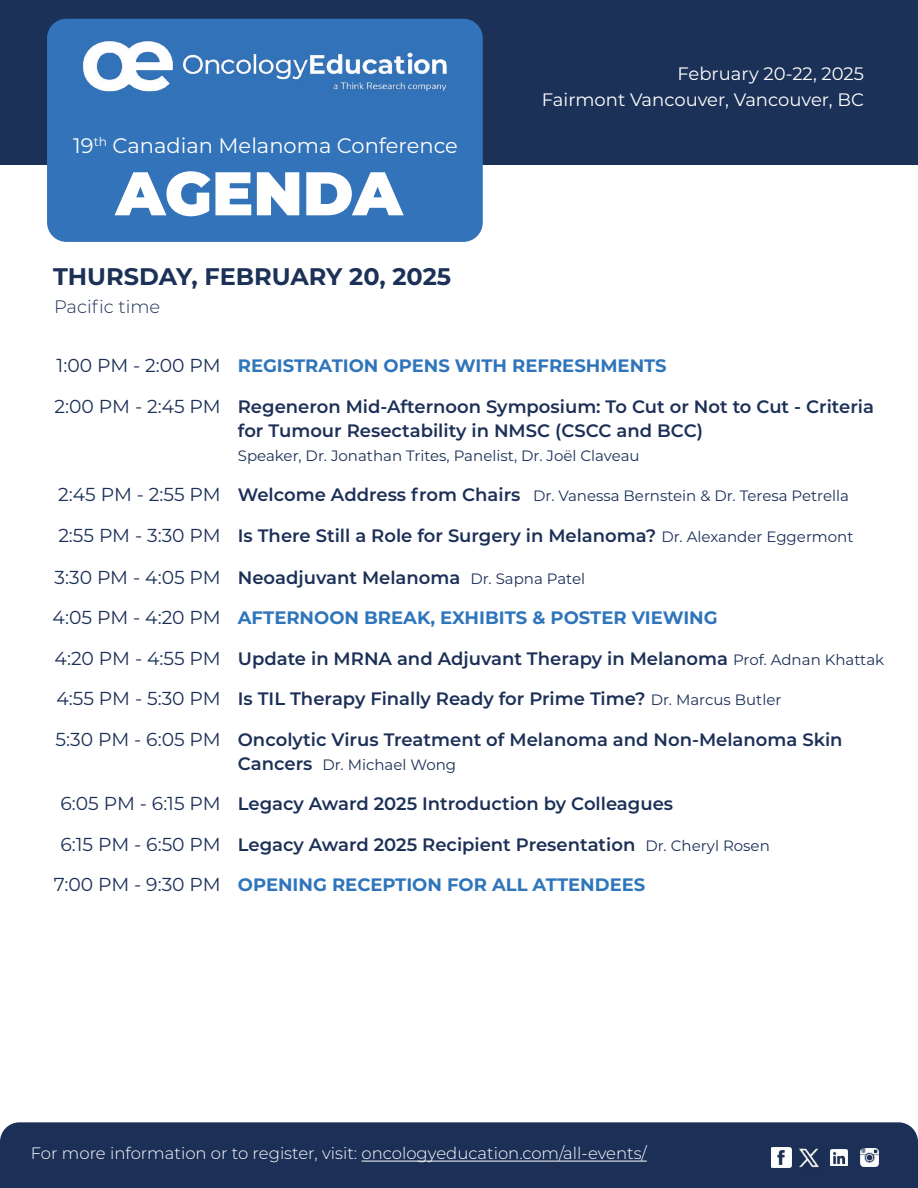
<style>
.page{position:relative;width:918px;height:1188px;background:#fff}
.page>*{position:absolute;margin:0;border:0;box-sizing:border-box;transform-origin:0 0}
.t1{font:900 61.5px "Montserrat";color:#fff}
.t2{font:700 24px "Montserrat";color:#1b3157}
.t3{font:21px "Montserrat";color:#fff}
.t4{font:18.75px/40.5px "Montserrat";letter-spacing:-.005em;color:#1c3057}
.t5{font:600 18px/24px "Montserrat";color:#1c3057}
.t6{font:700 18px "Montserrat";color:#2f75bb}
.t7{font:18px/25.5px "Montserrat";color:#fff;text-align:right}
.t8{font:300 18px "Montserrat";color:#1c3057}
.t9{font:300 16.5px "Montserrat";color:#fff}
.t10{font:15px "Montserrat";color:#1c3057}
.s1{font-weight:600;font-size:18px}
.s2{font-weight:400;font-size:15px}
</style>
<div class="page">
<div style="left:0;top:0;width:918px;height:164px;background:#1b3157"></div>
<div style="left:0;top:1122px;width:918px;height:66px;background:#1c3057"></div>
<div style="left:47px;top:19px;width:436px;height:223px;background:#3373ba;border-radius:19px"></div>
<img style="left:82px;top:40px;width:365px;height:52px">
<hr style="left:362px;top:1161px;width:285px;height:1px;background:#fff">
<img style="left:772px;top:1147px;width:19px;height:21px">
<img style="left:796px;top:1147px;width:26px;height:21px">
<img style="left:831px;top:1149px;width:17px;height:17px">
<img style="left:861px;top:1149px;width:17px;height:17px">
<p class="t3" style="left:73px;top:131px;width:386px">19<sup>th</sup> Canadian Melanoma Conference</p>
<h1 class="t1" style="left:116px;top:147px;width:288px">AGENDA</h1>
<h2 class="t2" style="left:53px;top:259px;width:400px">THURSDAY, FEBRUARY 20, 2025</h2>
<p class="t8" style="left:54px;top:294px;width:108px">Pacific time</p>
<p class="t7" style="left:542px;top:60px;width:324px">February 20-22, 2025<br>Fairmont Vancouver, Vancouver, BC</p>
<p class="t4" style="left:55px;top:345px;width:168px">1:00 PM - 2:00 PM<br>2:00 PM - 2:45 PM</p>
<p class="t4" style="left:58px;top:474px;width:164px">2:45 PM - 2:55 PM<br>2:55 PM - 3:30 PM</p>
<p class="t4" style="left:53px;top:556px;width:170px;text-align:justify">3:30 PM - 4:05 PM 4:05 PM - 4:20 PM 4:20 PM - 4:55 PM 4:55 PM - 5:30 PM 5:30 PM - 6:05 PM</p>
<p class="t4" style="left:54px;top:783px;width:169px;text-align:center">6:05 PM - 6:15 PM<br>6:15 PM - 6:50 PM<br>7:00 PM - 9:30 PM</p>
<p class="t6" style="left:238px;top:353px;width:430px">REGISTRATION OPENS WITH REFRESHMENTS</p>
<p class="t5" style="left:238px;top:394px;width:638px">Regeneron Mid-Afternoon Symposium: To Cut or Not to Cut - Criteria for Tumour Resectability in NMSC (CSCC and BCC)</p>
<p class="t10" style="left:238px;top:445px;width:403px">Speaker, Dr. Jonathan Trites, Panelist, Dr. Joël Claveau</p>
<p class="t10" style="left:238px;top:486px;width:613px"><span class="s1">Welcome Address from Chairs</span> Dr. Vanessa Bernstein &amp; Dr. Teresa Petrella</p>
<p class="t5" style="left:238px;top:523px;width:617px">Is There Still a Role for Surgery in Melanoma? <span class="s2">Dr. Alexander Eggermont</span></p>
<p class="t5" style="left:238px;top:565px;width:349px">Neoadjuvant Melanoma <span class="s2">Dr. Sapna Patel</span></p>
<p class="t6" style="left:238px;top:605px;width:481px">AFTERNOON BREAK, EXHIBITS &amp; POSTER VIEWING</p>
<p class="t5" style="left:238px;top:646px;width:648px">Update in MRNA and Adjuvant Therapy in Melanoma <span class="s2">Prof. Adnan Khattak</span></p>
<p class="t5" style="left:238px;top:686px;width:545px">Is TIL Therapy Finally Ready for Prime Time? <span class="s2">Dr. Marcus Butler</span></p>
<p class="t5" style="left:238px;top:727px;width:606px">Oncolytic Virus Treatment of Melanoma and Non-Melanoma Skin</p>
<p class="t10" style="left:238px;top:754px;width:220px"><span class="s1">Cancers</span> Dr. Michael Wong</p>
<p class="t5" style="left:238px;top:791px;width:437px">Legacy Award 2025 Introduction by Colleagues</p>
<p class="t5" style="left:238px;top:832px;width:534px">Legacy Award 2025 Recipient Presentation <span class="s2">Dr. Cheryl Rosen</span></p>
<p class="t6" style="left:238px;top:872px;width:409px">OPENING RECEPTION FOR ALL ATTENDEES</p>
<p class="t9" style="left:31px;top:1142px;width:618px">For more information or to register, visit: oncologyeducation.com/all-events/</p>
</div>
